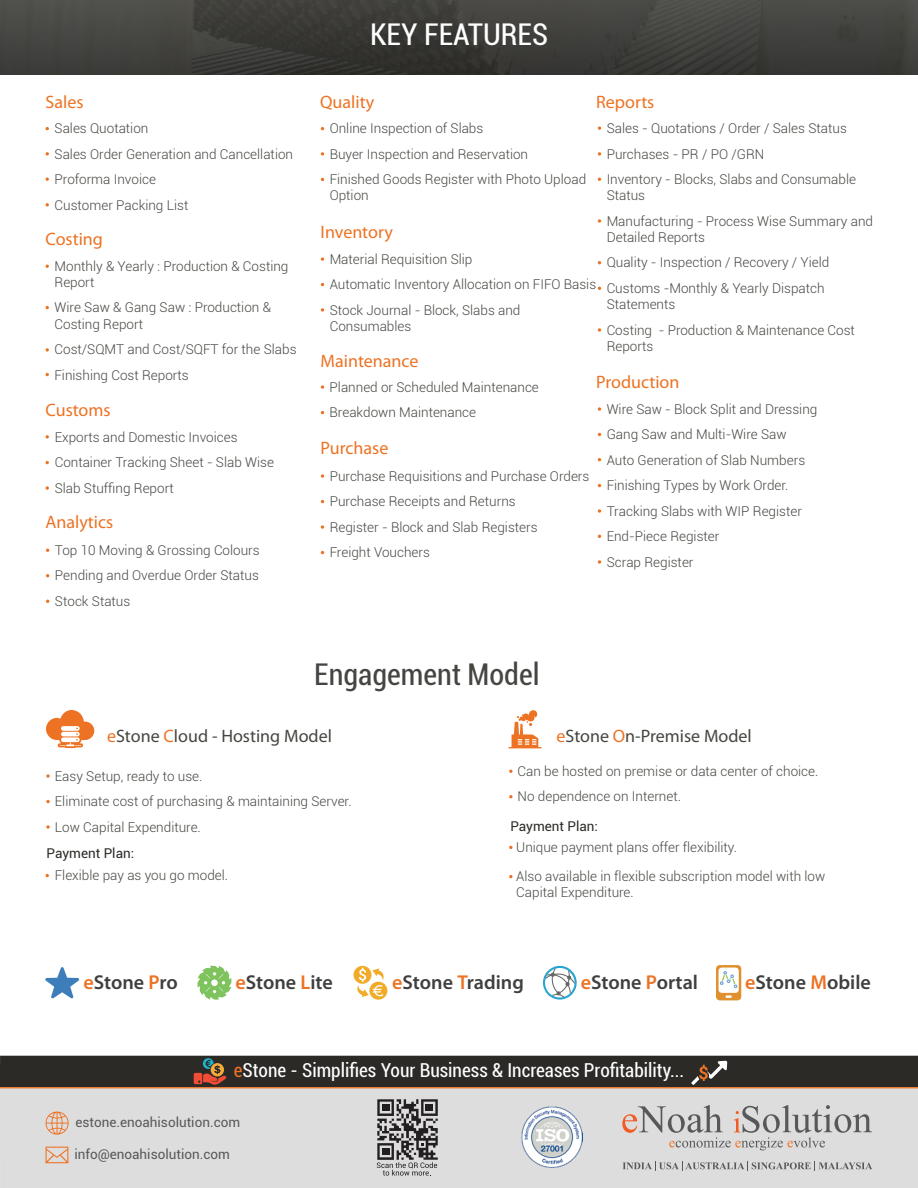
<style>
.page{position:relative;width:918px;height:1188px;background:#fff}
.page>*{position:absolute;margin:0;border:0;box-sizing:border-box;transform-origin:0 0}
.t1{font:condensed 30px "Roboto";color:#454541}
.t2{font:condensed 30px "Roboto";color:#fff}
.t3{font:600 20.1px "Myriad Pro";color:#3f3f3f}
.t4{font:condensed 19.2px "Roboto";color:#fff}
.t5{font:18px "Myriad Pro";color:#ed7223}
.t6{font:18px "Myriad Pro";color:#454541}
.t7{font:300 13.5px/25.5px "Roboto";color:#454541}
.t8{font:13.5px "Roboto";color:#575859}
.t9{font:13.5px "Roboto";color:#2b2a27}
.s1{color:#ed7223}
</style>
<div class="page">
<svg style="left:198px;top:966px;width:34px;height:34px"></svg>
<svg style="left:354px;top:966px;width:33px;height:34px"></svg>
<svg style="left:45px;top:967px;width:34px;height:31px"></svg>
<svg style="left:716px;top:965px;width:25px;height:35px"></svg>
<svg style="left:543px;top:966px;width:34px;height:34px"></svg>
<div style="left:0;top:1088px;width:918px;height:100px;background:#dedddd"></div>
<div style="left:0;top:0;width:918px;height:74px;background:linear-gradient(to bottom,#4b4a46,#343432)"></div>
<svg style="left:321px;top:152px;width:3px;height:4px"></svg>
<svg style="left:321px;top:257px;width:3px;height:4px"></svg>
<svg style="left:321px;top:308px;width:3px;height:4px"></svg>
<svg style="left:321px;top:385px;width:3px;height:4px"></svg>
<svg style="left:321px;top:474px;width:3px;height:4px"></svg>
<svg style="left:321px;top:525px;width:3px;height:4px"></svg>
<svg style="left:598px;top:126px;width:3px;height:4px"></svg>
<svg style="left:598px;top:152px;width:3px;height:4px"></svg>
<svg style="left:598px;top:219px;width:3px;height:4px"></svg>
<svg style="left:598px;top:328px;width:3px;height:4px"></svg>
<svg style="left:598px;top:407px;width:3px;height:4px"></svg>
<svg style="left:598px;top:509px;width:3px;height:4px"></svg>
<svg style="left:598px;top:560px;width:3px;height:4px"></svg>
<svg style="left:46px;top:152px;width:3px;height:4px"></svg>
<svg style="left:46px;top:177px;width:3px;height:4px"></svg>
<svg style="left:46px;top:348px;width:3px;height:4px"></svg>
<svg style="left:46px;top:435px;width:3px;height:4px"></svg>
<svg style="left:46px;top:486px;width:3px;height:4px"></svg>
<svg style="left:46px;top:1147px;width:22px;height:16px"></svg>
<svg style="left:46px;top:1112px;width:23px;height:23px"></svg>
<svg style="left:377px;top:1099px;width:61px;height:77px;background:#8a8888"></svg>
<svg style="left:509px;top:710px;width:32px;height:38px"></svg>
<svg style="left:509px;top:770px;width:4px;height:3px"></svg>
<svg style="left:509px;top:795px;width:4px;height:3px"></svg>
<svg style="left:509px;top:875px;width:4px;height:3px"></svg>
<svg style="left:509px;top:846px;width:4px;height:3px"></svg>
<svg style="left:46px;top:710px;width:48px;height:38px"></svg>
<svg style="left:46px;top:774px;width:4px;height:4px"></svg>
<svg style="left:46px;top:800px;width:4px;height:3px"></svg>
<svg style="left:46px;top:825px;width:4px;height:4px"></svg>
<svg style="left:622px;top:1105px;width:250px;height:45px;background:#c8c4c3"></svg>
<svg style="left:623px;top:1161px;width:249px;height:9px;background:#bbbaba"></svg>
<div style="left:0;top:1056px;width:918px;height:32px;background:#2b2a27"></div>
<img style="left:522px;top:1107px;width:61px;height:61px">
<h3 class="t5" style="left:46px;top:91px;width:39px">Sales</h3>
<p class="t7" style="left:55px;top:115px;width:240px">Sales Quotation<br>Sales Order Generation and Cancellation<br>Proforma Invoice<br>Customer Packing List</p>
<h3 class="t5" style="left:46px;top:228px;width:59px">Costing</h3>
<p class="t7" style="left:55px;top:257px;width:235px;line-height:16.2px">Monthly &amp; Yearly : Production &amp; Costing<br>Report</p>
<p class="t7" style="left:55px;top:299px;width:218px;line-height:16.2px">Wire Saw &amp; Gang Saw : Production &amp;<br>Costing Report</p>
<p class="t7" style="left:55px;top:336px;width:244px">Cost/SQMT and Cost/SQFT for the Slabs<br>Finishing Cost Reports</p>
<h3 class="t5" style="left:46px;top:399px;width:67px">Customs</h3>
<p class="t7" style="left:55px;top:424px;width:221px">Exports and Domestic Invoices<br>Container Tracking Sheet - Slab Wise<br>Slab Stuffing Report</p>
<h3 class="t5" style="left:46px;top:511px;width:69px">Analytics</h3>
<p class="t7" style="left:55px;top:537px;width:206px;text-align:justify">Top 10 Moving &amp; Grossing Colours Pending and Overdue Order Status Stock Status</p>
<h1 class="t2" style="left:370px;top:14px;width:179px">KEY FEATURES</h1>
<h3 class="t5" style="left:320px;top:91px;width:56px">Quality</h3>
<p class="t7" style="left:330px;top:115px;width:258px">Online Inspection of Slabs<br>Buyer Inspection and Reservation<br>Finished Goods Register with Photo Upload</p>
<p class="t7" style="left:330px;top:182px;width:41px">Option</p>
<h3 class="t5" style="left:321px;top:221px;width:74px">Inventory</h3>
<p class="t7" style="left:330px;top:246px;width:268px">Material Requisition Slip<br>Automatic Inventory Allocation on FIFO Basis<br>Stock Journal - Block, Slabs and</p>
<p class="t7" style="left:330px;top:313px;width:83px">Consumables</p>
<h3 class="t5" style="left:321px;top:349px;width:99px">Maintenance</h3>
<p class="t7" style="left:330px;top:374px;width:211px">Planned or Scheduled Maintenance<br>Breakdown Maintenance</p>
<h3 class="t5" style="left:321px;top:437px;width:69px">Purchase</h3>
<p class="t7" style="left:330px;top:463px;width:261px">Purchase Requisitions and Purchase Orders<br>Purchase Receipts and Returns<br>Register - Block and Slab Registers<br>Freight Vouchers</p>
<h3 class="t5" style="left:596px;top:91px;width:60px">Reports</h3>
<p class="t7" style="left:607px;top:115px;width:251px">Sales - Quotations / Order / Sales Status<br>Purchases - PR / PO /GRN<br>Inventory - Blocks, Slabs and Consumable</p>
<p class="t7" style="left:607px;top:182px;width:268px">Status<br>Manufacturing - Process Wise Summary and</p>
<p class="t7" style="left:607px;top:224px;width:224px">Detailed Reports<br>Quality - Inspection / Recovery / Yield<br>Customs -Monthly &amp; Yearly Dispatch</p>
<p class="t7" style="left:607px;top:291px;width:250px">Statements<br>Costing - Production &amp; Maintenance Cost</p>
<p class="t7" style="left:607px;top:333px;width:48px">Reports</p>
<h3 class="t5" style="left:596px;top:371px;width:85px">Production</h3>
<p class="t7" style="left:607px;top:396px;width:212px">Wire Saw - Block Split and Dressing<br>Gang Saw and Multi-Wire Saw<br>Auto Generation of Slab Numbers<br>Finishing Types by Work Order.<br>Tracking Slabs with WIP Register<br>End-Piece Register<br>Scrap Register</p>
<h1 class="t1" style="left:314px;top:654px;width:227px">Engagement Model</h1>
<h3 class="t6" style="left:107px;top:725px;width:226px"><span class="s1">e</span>Stone <span class="s1">C</span>loud - Hosting Model</h3>
<p class="t7" style="left:55px;top:763px;width:298px">Easy Setup, ready to use.<br>Eliminate cost of purchasing &amp; maintaining Server.<br>Low Capital Expenditure.</p>
<p class="t9" style="left:47px;top:844px;width:89px">Payment Plan:</p>
<p class="t7" style="left:55px;top:862px;width:175px">Flexible pay as you go model.</p>
<h3 class="t6" style="left:556px;top:725px;width:197px"><span class="s1">e</span>Stone <span class="s1">O</span>n-Premise Model</h3>
<p class="t7" style="left:518px;top:758px;width:302px">Can be hosted on premise or data center of choice.<br>No dependence on Internet.</p>
<p class="t9" style="left:510px;top:816px;width:89px">Payment Plan:</p>
<p class="t7" style="left:516px;top:867px;width:311px;line-height:16.2px">Also available in flexible subscription model with low<br>Capital Expenditure.</p>
<p class="t7" style="left:516px;top:834px;width:222px">Unique payment plans offer flexibility.</p>
<h2 class="t3" style="left:83px;top:969px;width:96px"><span class="s1">e</span>Stone <span class="s1">P</span>ro</h2>
<h2 class="t3" style="left:235px;top:969px;width:99px"><span class="s1">e</span>Stone <span class="s1">L</span>ite</h2>
<h2 class="t3" style="left:392px;top:969px;width:133px"><span class="s1">e</span>Stone <span class="s1">T</span>rading</h2>
<h2 class="t3" style="left:581px;top:969px;width:119px"><span class="s1">e</span>Stone <span class="s1">P</span>ortal</h2>
<h2 class="t3" style="left:745px;top:969px;width:127px"><span class="s1">e</span>Stone <span class="s1">M</span>obile</h2>
<h3 class="t4" style="left:234px;top:1057px;width:452px"><span class="s1">e</span>Stone - Simplifies Your Business &amp; Increases Profitability...</h3>
<p class="t8" style="left:75px;top:1113px;width:166px">estone.enoahisolution.com</p>
<p class="t8" style="left:74px;top:1145px;width:157px">info@enoahisolution.com</p>
</div>
